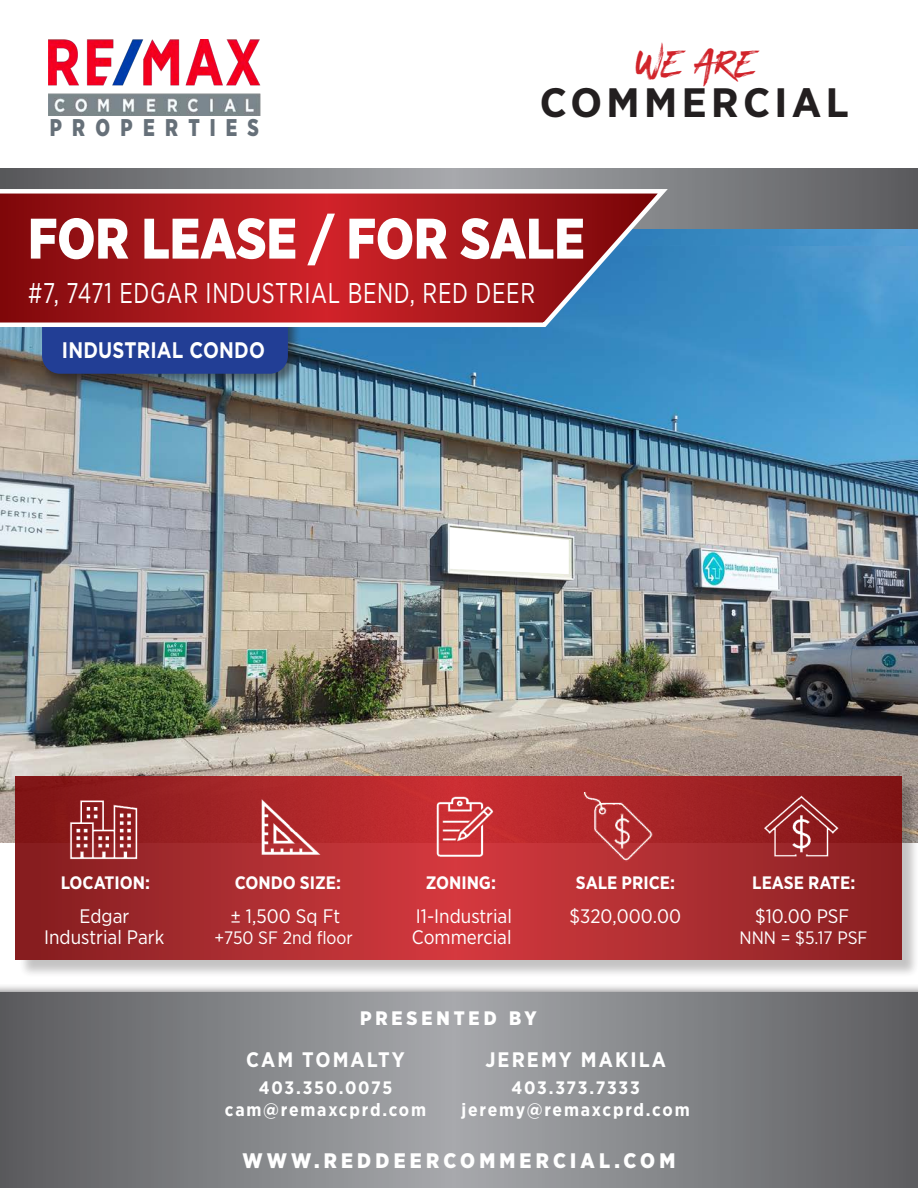
<style>
.page{position:relative;width:918px;height:1188px;background:#fff}
.page>*{position:absolute;margin:0;border:0;box-sizing:border-box;transform-origin:0 0}
.t1{font:900 57px "Gotham Narrow";color:#fff;scale:.94 1}
.t2{font:700 40.95px "Gotham Narrow";letter-spacing:.1em;color:#231f20;scale:1.07 1}
.t3{font:40.95px "BLACKHAWK";color:#d1232a;scale:1.07 1}
.t4{font:28.5px "Gotham Narrow";letter-spacing:.03em;color:#fff;scale:.83 1}
.t5{font:900 24.15px "Gotham Narrow";letter-spacing:.5em;color:#667079;scale:.85 1}
.t6{font:700 22.5px "Gotham";letter-spacing:.01em;color:#fff;scale:.83 1}
.t7{font:900 21px "Gotham Narrow";letter-spacing:.2em;color:#fff}
.t8{font:700 21px "Gotham Narrow";letter-spacing:.1em;color:#fff}
.t9{font:19.5px "Gotham Narrow";color:#fff}
.t10{font:900 19.5px "Gotham Narrow";letter-spacing:.2em;color:#fff}
.t11{font:700 18px "Gotham Narrow";letter-spacing:.085em;color:#fff}
.t12{font:700 18px "Gotham Narrow";color:#fff}
.t13{font:18px "Gotham Narrow";color:#fff}
</style>
<div class="page">
<img style="left:0;top:247px;width:918px;height:595px">
<div style="left:39px;top:301px;width:262px;height:86px;background:#231f20;opacity:.56"></div>
<div style="left:42px;top:304px;width:246px;height:70px;background:#223e95;border-radius:18px"></div>
<svg style="left:0;top:168px;width:918px;height:61px;background:#797a7d"></svg>
<svg style="left:0;top:185px;width:669px;height:144px;background:#a1333d"></svg>
<div style="left:0;top:983px;width:918px;height:205px;background:#231f20;opacity:.75"></div>
<svg style="left:0;top:993px;width:918px;height:194px;background:#818285"></svg>
<img style="left:48px;top:40px;width:212px;height:75px">
<div style="left:18px;top:779px;width:900px;height:199px;background:#231f20;opacity:.3"></div>
<svg style="left:16px;top:776px;width:886px;height:184px;background:#aa292d"></svg>
<img style="left:52px;top:795px;width:107px;height:65px">
<img style="left:248px;top:787px;width:84px;height:80px">
<img style="left:761px;top:789px;width:91px;height:76px">
<img style="left:429px;top:792px;width:73px;height:70px">
<img style="left:548px;top:792px;width:142px;height:82px">
<svg style="left:450px;top:527px;width:119px;height:47px"></svg>
<p class="t5" style="left:50px;top:112px;width:248px">PROPERTIES</p>
<p class="t3" style="left:633px;top:39px;width:116px">WE ARE</p>
<p class="t2" style="left:540px;top:77px;width:290px">COMMERCIAL</p>
<p class="t1" style="left:28px;top:201px;width:594px">FOR LEASE / FOR SALE</p>
<p class="t4" style="left:28px;top:275px;width:612px">#7, 7471 EDGAR INDUSTRIAL BEND, RED DEER</p>
<p class="t6" style="left:62px;top:335px;width:246px">INDUSTRIAL CONDO</p>
<p class="t12" style="left:61px;top:871px;width:91px">LOCATION:</p>
<p class="t12" style="left:235px;top:871px;width:108px">CONDO SIZE:</p>
<p class="t11" style="left:426px;top:871px;width:72px">ZONING:</p>
<p class="t12" style="left:576px;top:871px;width:101px">SALE PRICE:</p>
<p class="t9" style="left:570px;top:904px;width:113px">$320,000.00</p>
<p class="t12" style="left:752px;top:871px;width:105px">LEASE RATE:</p>
<p class="t9" style="left:80px;top:904px;width:51px">Edgar</p>
<p class="t9" style="left:230px;top:904px;width:111px">± 1,500 Sq Ft</p>
<p class="t9" style="left:416px;top:904px;width:98px">I1-Industrial</p>
<p class="t9" style="left:755px;top:904px;width:96px">$10.00 PSF</p>
<p class="t9" style="left:44px;top:925px;width:122px">Industrial Park</p>
<p class="t13" style="left:214px;top:926px;width:140px">+750 SF 2nd floor</p>
<p class="t9" style="left:412px;top:925px;width:101px">Commercial</p>
<p class="t13" style="left:739px;top:926px;width:129px">NNN = $5.17 PSF</p>
<p class="t10" style="left:360px;top:1005px;width:178px">PRESENTED BY</p>
<p class="t8" style="left:246px;top:1046px;width:160px">CAM TOMALTY</p>
<p class="t11" style="left:259px;top:1076px;width:135px">403.350.0075</p>
<p class="t11" style="left:225px;top:1098px;width:203px">cam@remaxcprd.com</p>
<p class="t8" style="left:485px;top:1046px;width:182px">JEREMY MAKILA</p>
<p class="t11" style="left:512px;top:1076px;width:130px">403.373.7333</p>
<p class="t11" style="left:462px;top:1098px;width:230px">jeremy@remaxcprd.com</p>
<p class="t7" style="left:243px;top:1146px;width:434px">WWW.REDDEERCOMMERCIAL.COM</p>
</div>
